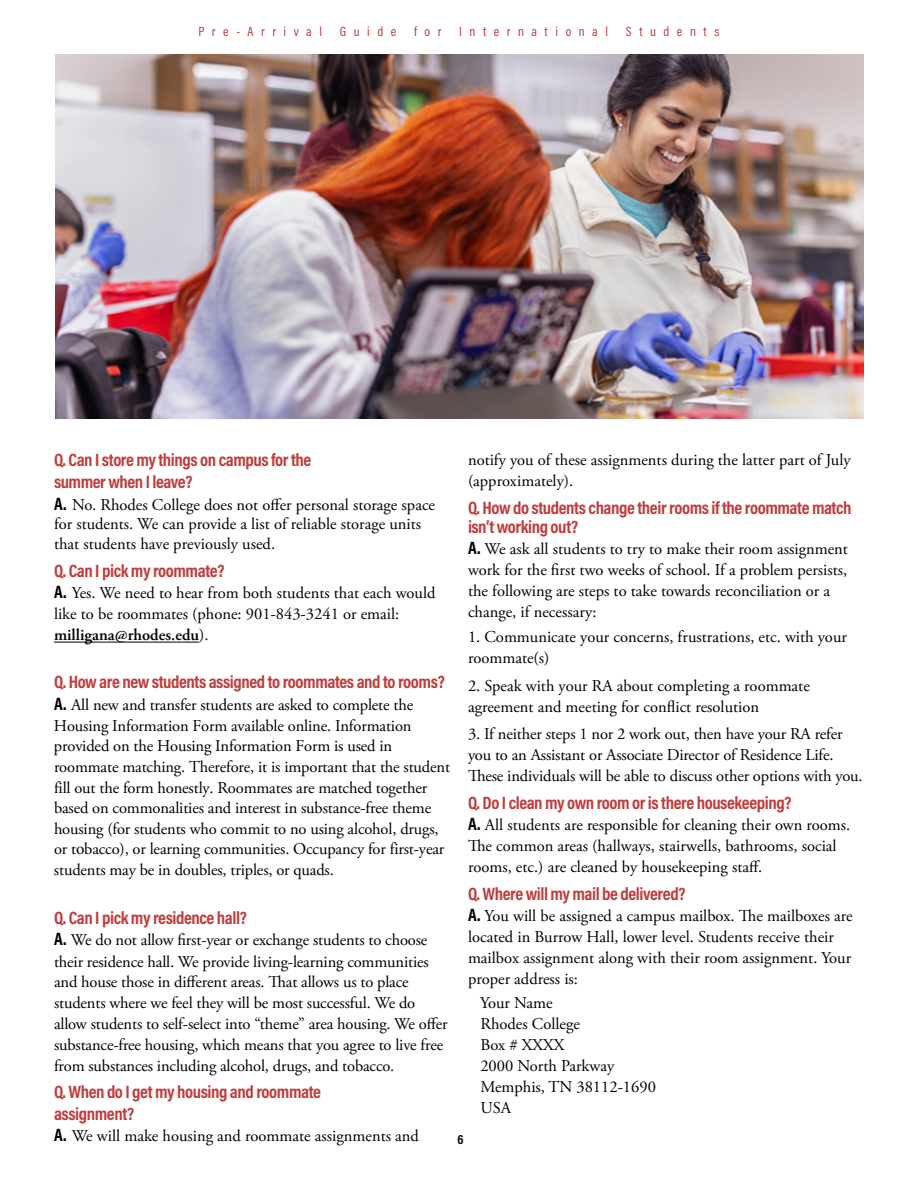
<style>
.page{position:relative;width:918px;height:1188px;background:#fff}
.page>*{position:absolute;margin:0;border:0;box-sizing:border-box;transform-origin:0 0}
.t1{font:700 18px/21.8px "Acumin Pro Cond";letter-spacing:-.025em;color:#c03d3c}
.t2{font:16.5px/21px "Adobe Garamond Pro";letter-spacing:-.01em;color:#000}
.t3{font:13.5px "Acumin Pro Cond";letter-spacing:.56em;color:#c03d3c}
.t4{font:700 13.5px "Acumin Pro Cond";color:#000}
.s1{font-family:"Acumin Pro Cond";font-weight:700;font-size:18px}
.s2{font-weight:600}
.s3{font-family:"Minion Pro"}
</style>
<div class="page">
<hr style="left:54px;top:642px;width:145px;height:1px;background:#000">
<img style="left:55px;top:54px;width:809px;height:364px">
<p class="t3" style="left:198px;top:22px;width:125px">Pre-Arrival</p>
<p class="t3" style="left:340px;top:22px;width:58px">Guide</p>
<p class="t3" style="left:414px;top:22px;width:29px">for</p>
<p class="t3" style="left:459px;top:22px;width:150px">International</p>
<p class="t3" style="left:626px;top:22px;width:95px">Students</p>
<p class="t1" style="left:54px;top:449px;width:259px">Q. Can I store my things on campus for the summer when I leave?</p>
<p class="t2" style="left:54px;top:495px;width:383px;line-height:19.6px"><span class="s1">A.</span> No. Rhodes College does not offer personal storage space for students. We can provide a list of reliable storage units that students have previously used.</p>
<p class="t1" style="left:54px;top:559px;width:172px">Q. Can I pick my roommate?</p>
<p class="t2" style="left:54px;top:583px;width:383px"><span class="s1">A.</span> Yes. We need to hear from both students that each would like to be roommates (phone: 901-843-3241 or email: <span class="s2">milligana@rhodes.edu</span>).</p>
<p class="t1" style="left:54px;top:671px;width:392px">Q. How are new students assigned to roommates and to rooms?</p>
<p class="t2" style="left:54px;top:695px;width:398px"><span class="s1">A.</span> All new and transfer students are asked to complete the Housing Information Form available online. Information provided on the Housing Information Form is used in roommate matching. Therefore, it is important that the student fill out the form honestly. Roommates are matched together based on commonalities and interest in substance-free theme housing (for students who commit to no using alcohol, drugs, or t<span class="s3">o</span>bacco), or learning communities. Occupancy for first-year students may be in doubles, triples, or quads.</p>
<p class="t1" style="left:54px;top:906px;width:195px">Q. Can I pick my residence hall?</p>
<p class="t2" style="left:54px;top:930px;width:395px"><span class="s1">A.</span> We do not allow first-year or exchange students to choose their residence hall. We provide living-learning communities and house those in different areas. That allows us to place students where we feel they will be most successful. We do allow students to self-select into “theme” area housing. We offer substance-free housing, which means that you agree to live free from substances including alcohol, drugs, and tobacco.</p>
<p class="t1" style="left:54px;top:1081px;width:269px">Q. When do I get my housing and roommate assignment?</p>
<p class="t2" style="left:54px;top:1126px;width:366px"><span class="s1">A.</span> We will make housing and roommate assignments and</p>
<p class="t2" style="left:468px;top:450px;width:384px">notify you of these assignments during the latter part of July (approximately).</p>
<p class="t1" style="left:468px;top:497px;width:385px;line-height:19.5px">Q. How do students change their rooms if the roommate match isn’t working out?</p>
<p class="t2" style="left:468px;top:539px;width:381px"><span class="s1">A.</span> We ask all students to try to make their room assignment work for the first two weeks of school. If a problem persists, the following are steps to take towards reconciliation or a change, if necessary:</p>
<p class="t2" style="left:468px;top:627px;width:380px">1. Communicate your concerns, frustrations, etc. with your roommate(s)</p>
<p class="t2" style="left:468px;top:675px;width:343px">2. Speak with your RA about completing a roommate agreement and meeting for conflict resolution</p>
<p class="t2" style="left:468px;top:724px;width:396px">3. If neither steps 1 nor 2 work out, then have your RA refer you to an Assistant or Associate Director of Residence Life.<br>These individuals will be able to discuss other options with you.</p>
<p class="t1" style="left:468px;top:791px;width:325px">Q. Do I clean my own room or is there housekeeping?</p>
<p class="t2" style="left:468px;top:815px;width:384px"><span class="s1">A.</span> All students are responsible for cleaning their own rooms.<br>The common areas (hallways, stairwells, bathrooms, social rooms, etc.) are cleaned by housekeeping staff.</p>
<p class="t1" style="left:468px;top:882px;width:219px">Q. Where will my mail be delivered?</p>
<p class="t2" style="left:468px;top:906px;width:386px"><span class="s1">A.</span> You will be assigned a campus mailbox. The mailboxes are located in Burrow Hall, lower level. Students receive their mailbox assignment along with their room assignment. Your proper address is:</p>
<p class="t2" style="left:480px;top:993px;width:177px">Your Name<br>Rhodes College<br>Box # XXXX<br>2000 North Parkway<br>Memphis, TN 38112-1690<br>USA</p>
<p class="t4" style="left:458px;top:1130px;width:8px">6</p>
</div>
